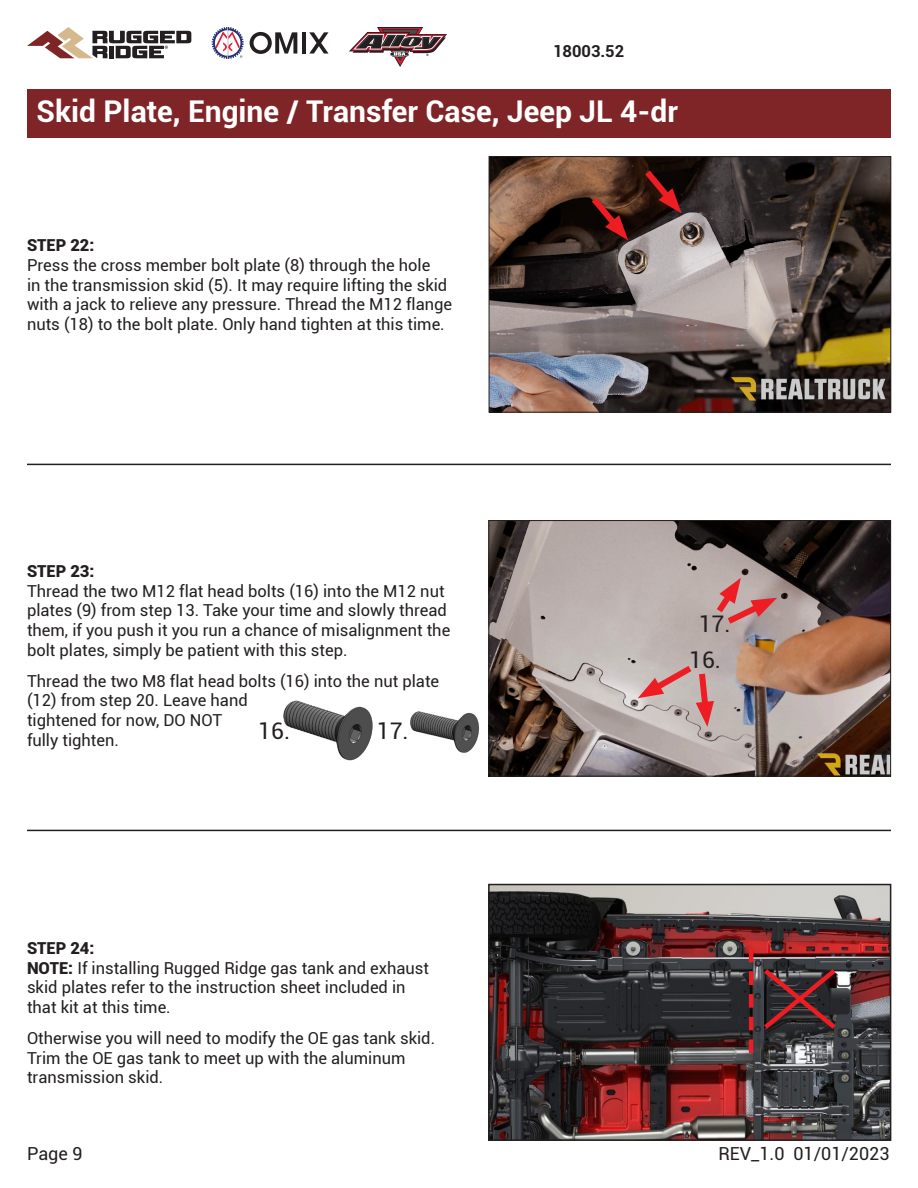
<style>
.page{position:relative;width:918px;height:1188px;background:#fff}
.page>*{position:absolute;margin:0;border:0;box-sizing:border-box;transform-origin:0 0}
.t1{font:700 30px "Roboto";color:#fff}
.t2{font:22.95px "Roboto";color:#231f20}
.t3{font:18px "Roboto";color:#231f20}
.t4{font:16.5px/19.8px "Roboto";color:#231f20}
.t5{font:900 16.5px "Roboto";color:#231f20}
.t6{font:700 16.5px "Roboto";color:#231f20}
.s1{font-weight:900}
</style>
<div class="page">
<div style="left:27px;top:89px;width:864px;height:48px;background:#7f2527"></div>
<hr style="left:27px;top:464px;width:864px;height:1px;background:#231f20">
<hr style="left:27px;top:830px;width:864px;height:1px;background:#231f20">
<svg style="left:27px;top:27px;width:164px;height:31px"></svg>
<svg style="left:212px;top:27px;width:32px;height:32px"></svg>
<svg style="left:250px;top:32px;width:47px;height:22px"></svg>
<hr style="left:302px;top:32px;width:4px;height:22px;background:#231f20">
<svg style="left:309px;top:32px;width:19px;height:22px"></svg>
<svg style="left:349px;top:27px;width:98px;height:40px"></svg>
<img style="left:491px;top:158px;width:398px;height:253px">
<div style="left:489px;top:156px;width:402px;height:257px;border:1px solid #231f20"></div>
<img style="left:490px;top:522px;width:399px;height:253px">
<div style="left:488px;top:520px;width:403px;height:257px;border:1px solid #231f20"></div>
<svg style="left:638px;top:660px;width:76px;height:67px;background:#caa19f"></svg>
<svg style="left:586px;top:191px;width:42px;height:49px;background:#541d16"></svg>
<svg style="left:639px;top:164px;width:43px;height:49px;background:#43100d"></svg>
<img style="left:283px;top:700px;width:90px;height:61px">
<img style="left:410px;top:711px;width:69px;height:42px">
<svg style="left:711px;top:578px;width:66px;height:51px;background:#c28c8b"></svg>
<img style="left:491px;top:887px;width:397px;height:251px">
<div style="left:488px;top:884px;width:403px;height:257px;border:2px solid #231f20"></div>
<svg style="left:749px;top:949px;width:4px;height:104px"></svg>
<svg style="left:759px;top:965px;width:81px;height:68px;background:#4c2f33"></svg>
<p class="t6" style="left:553px;top:39px;width:73px">18003.52</p>
<h1 class="t1" style="left:37px;top:90px;width:643px">Skid Plate, Engine / Transfer Case, Jeep JL 4-dr</h1>
<p class="t5" style="left:27px;top:233px;width:69px">STEP 22:</p>
<p class="t4" style="left:27px;top:254px;width:427px">Press the cross member bolt plate (8) through the hole<br>in the transmission skid (5). It may require lifting the skid with a jack to relieve any pressure. Thread the M12 flange nuts (18) to the bolt plate. Only hand tighten at this time.</p>
<p class="t5" style="left:27px;top:559px;width:69px">STEP 23:</p>
<p class="t4" style="left:27px;top:580px;width:425px">Thread the two M12 flat head bolts (16) into the M12 nut plates (9) from step 13. Take your time and slowly thread them, if you push it you run a chance of misalignment the bolt plates, simply be patient with this step.</p>
<p class="t4" style="left:27px;top:670px;width:414px">Thread the two M8 flat head bolts (16) into the nut plate (12) from step 20. Leave hand<br>tightened for now, DO NOT<br>fully tighten.</p>
<p class="t2" style="left:258px;top:715px;width:33px">16.</p>
<p class="t2" style="left:377px;top:715px;width:33px">17.</p>
<p class="t5" style="left:27px;top:936px;width:69px">STEP 24:</p>
<p class="t4" style="left:27px;top:957px;width:404px"><span class="s1">NOTE:</span> If installing Rugged Ridge gas tank and exhaust skid plates refer to the instruction sheet included in that kit at this time.</p>
<p class="t4" style="left:27px;top:1027px;width:410px">Otherwise you will need to modify the OE gas tank skid.<br>Trim the OE gas tank to meet up with the aluminum transmission skid.</p>
<p class="t2" style="left:699px;top:608px;width:33px">17.</p>
<p class="t2" style="left:689px;top:644px;width:33px">16.</p>
<p class="t3" style="left:27px;top:1141px;width:57px">Page 9</p>
<p class="t3" style="left:719px;top:1141px;width:173px">REV_1.0 01/01/2023</p>
</div>
